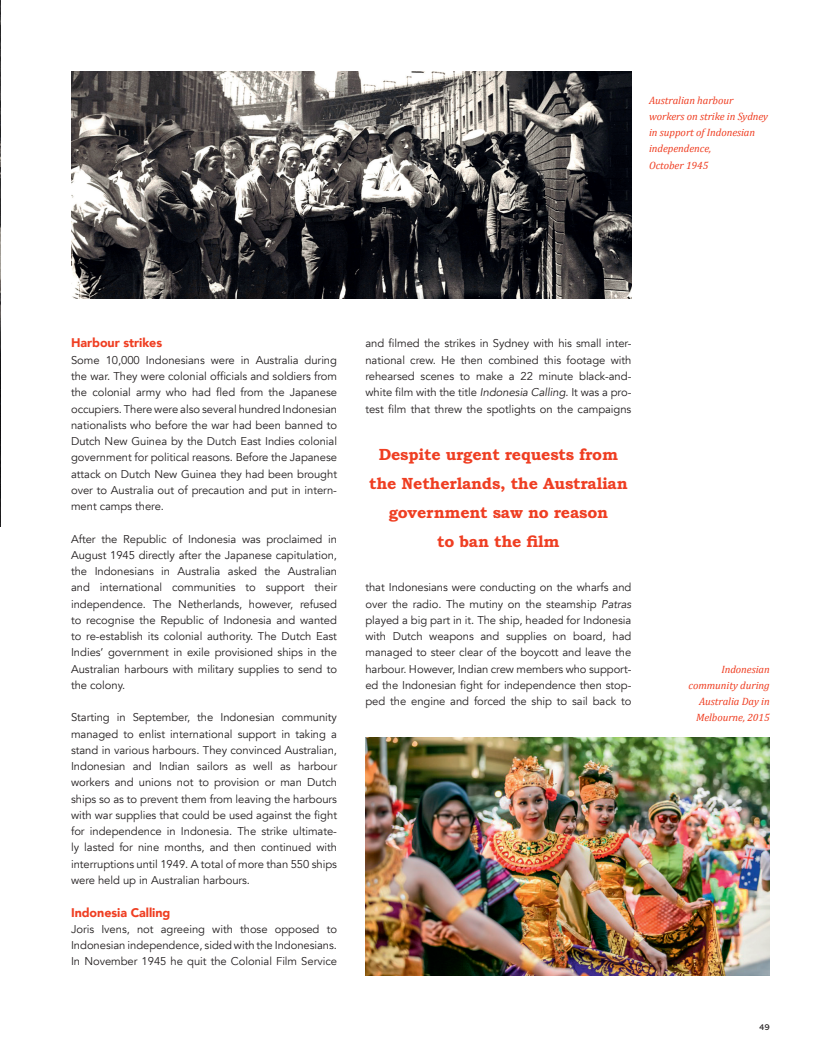
<style>
.page{position:relative;width:816px;height:1064px;background:#fff}
.page>*{position:absolute;margin:0;border:0;box-sizing:border-box;transform-origin:0 0}
.t1{font:700 16.25px/28.8px "Bookman Old Style Std";letter-spacing:-.01em;color:#ef3e22;text-align:center}
.t2{font:900 12.5px "Avenir";letter-spacing:-.005em;color:#ef3e22}
.t3{font:11.25px/16.2px "Avenir";letter-spacing:-.005em;color:#231f20;text-align:justify}
.t4{font:italic 10.62px/16.2px "Cambria";letter-spacing:-.005em;color:#ef3e22}
.t5{font:8.75px "Abadi MT Std";color:#231f20}
.s1{font-style:italic}
</style>
<div class="page">
<img style="left:0;top:1px;width:1px;height:525px">
<img style="left:71px;top:71px;width:560px;height:228px">
<img style="left:365px;top:737px;width:404px;height:238px">
<p class="t4" style="left:649px;top:92px;width:120px">Australian harbour workers on strike in Sydney in support of Indonesian independence,<br>October 1945</p>
<p class="t2" style="left:71px;top:332px;width:92px">Harbour strikes</p>
<p class="t3" style="left:71px;top:352px;width:267px">Some 10,000 Indonesians were in Australia during the war. They were colonial officials and soldiers from the colonial army who had fled from the Japanese occupiers. There were also several hundred Indonesian nationalists who before the war had been banned to Dutch New Guinea by the Dutch East Indies colonial government for political reasons. Before the Japanese attack on Dutch New Guinea they had been brought over to Australia out of precaution and put in intern&shy;ment camps there.</p>
<p class="t3" style="left:71px;top:530px;width:267px">After the Republic of Indonesia was proclaimed in August 1945 directly after the Japanese capitulation, the Indonesians in Australia asked the Australian and international communities to support their independence. The Netherlands, however, refused to recognise the Republic of Indonesia and wanted to re-establish its colonial authority. The Dutch East Indies’ government in exile provisioned ships in the Australian harbours with military supplies to send to the colony.</p>
<p class="t3" style="left:71px;top:709px;width:267px">Starting in September, the Indonesian community managed to enlist international support in taking a stand in various harbours. They convinced Australian, Indonesian and Indian sailors as well as harbour workers and unions not to provision or man Dutch ships so as to prevent them from leaving the harbours with war supplies that could be used against the fight for independence in Indonesia. The strike ultimate&shy;ly lasted for nine months, and then continued with interruptions until 1949. A total of more than 550 ships were held up in Australian harbours.</p>
<p class="t2" style="left:71px;top:901px;width:101px">Indonesia Calling</p>
<p class="t3" style="left:71px;top:920px;width:267px">Joris Ivens, not agreeing with those opposed to Indonesian independence, sided with the Indonesians.<br>In November 1945 he quit the Colonial Film Service</p>
<p class="t3" style="left:365px;top:335px;width:267px">and filmed the strikes in Sydney with his small inter&shy;national crew. He then combined this footage with rehearsed scenes to make a 22 minute black-and&shy;white film with the title <span class="s1">Indonesia Calling</span>. It was a pro&shy;test film that threw the spotlights on the campaigns</p>
<h1 class="t1" style="left:369px;top:440px;width:260px">Despite urgent requests from the Netherlands, the Australian government saw no reason<br>to ban the film</h1>
<p class="t3" style="left:365px;top:579px;width:267px">that Indonesians were conducting on the wharfs and over the radio. The mutiny on the steamship <span class="s1">Patras </span>played a big part in it. The ship, headed for Indonesia with Dutch weapons and supplies on board, had managed to steer clear of the boycott and leave the harbour. However, Indian crew members who support&shy;ed the Indonesian fight for independence then stop&shy;ped the engine and forced the ship to sail back to</p>
<p class="t4" style="left:688px;top:660px;width:83px;text-align:right">Indonesian community during<br>Australia Day in<br>Melbourne, 2015</p>
<p class="t5" style="left:758px;top:1022px;width:12px">49</p>
</div>
